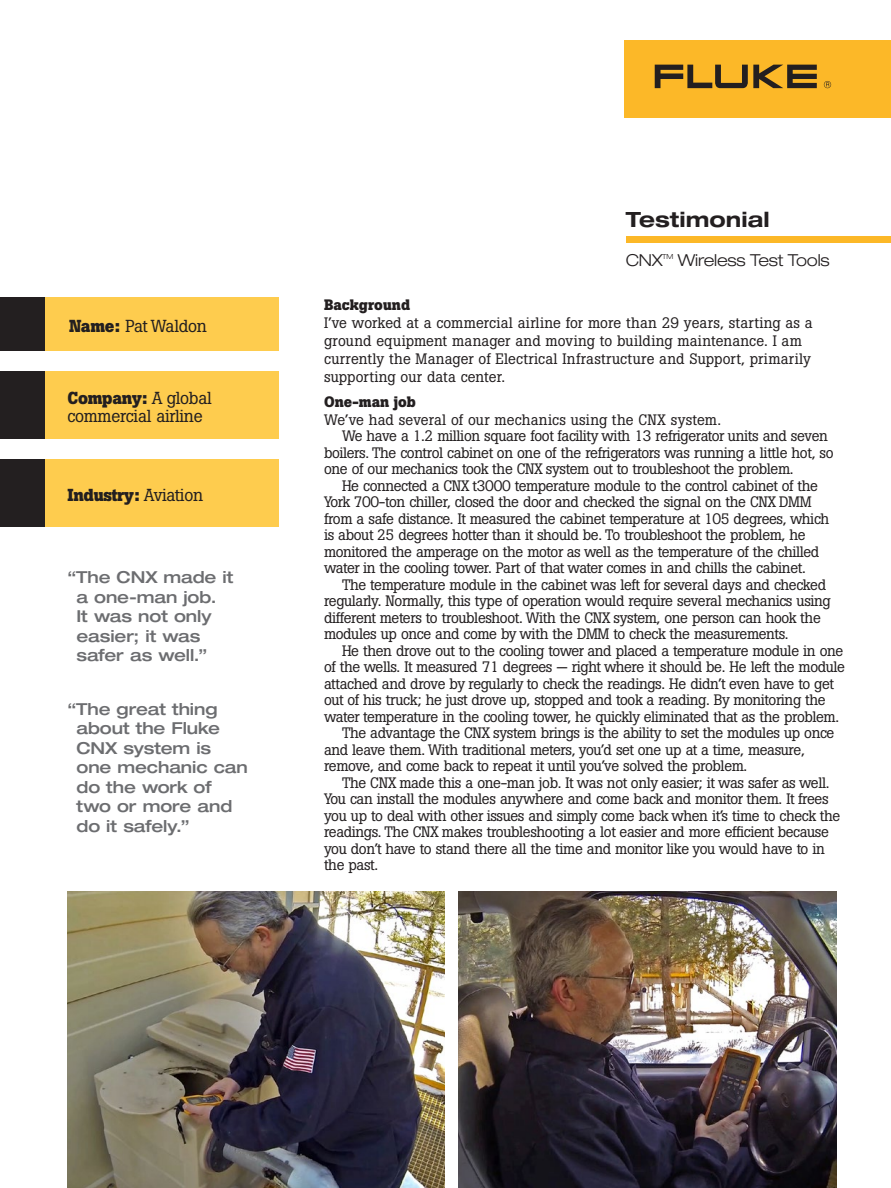
<style>
.page{position:relative;width:891px;height:1188px;background:#fff}
.page>*{position:absolute;margin:0;border:0;box-sizing:border-box;transform-origin:0 0}
.t1{font:700 expanded 21px "Helvetica Neue LT Std";letter-spacing:.005em;color:#231f20}
.t2{font:17.25px/17.2px "Boton Pro";letter-spacing:-.015em;color:#231f20}
.t3{font:700 17.25px "Boton Pro";letter-spacing:-.015em;color:#231f20}
.t4{font:500 expanded 16.5px/19.5px "Helvetica Neue LT Std";letter-spacing:-.005em;color:#6c6d70}
.t5{font:300 expanded 16.5px "Helvetica Neue LT Std";letter-spacing:-.015em;color:#231f20}
.t6{font:15px "Boton Pro";letter-spacing:-.025em;color:#231f20}
.t7{font:15px/18px "Boton Pro";letter-spacing:.01em;color:#231f20}
.t8{font:700 15px "Boton Pro";letter-spacing:.005em;color:#231f20}
.t9{font:300 expanded 7.05px "Helvetica Neue LT Std";color:#231f20}
.s1{font-weight:700}
.s2{font-weight:400}
</style>
<div class="page">
<div style="left:625px;top:40px;width:266px;height:78px;background:#fcb828"></div>
<svg style="left:655px;top:65px;width:162px;height:23px"></svg>
<svg style="left:824px;top:81px;width:7px;height:7px"></svg>
<div style="left:0;top:371px;width:279px;height:68px;background:#fecc4e"></div>
<div style="left:0;top:459px;width:279px;height:67px;background:#fecc4e"></div>
<div style="left:0;top:371px;width:44px;height:68px;background:#231f20"></div>
<div style="left:0;top:459px;width:44px;height:67px;background:#231f20"></div>
<div style="left:0;top:297px;width:279px;height:54px;background:#fecc4e"></div>
<div style="left:0;top:297px;width:44px;height:54px;background:#231f20"></div>
<div style="left:627px;top:237px;width:264px;height:6px;background:#fcb828"></div>
<img style="left:68px;top:891px;width:376px;height:297px">
<img style="left:458px;top:891px;width:378px;height:297px">
<p class="t2" style="left:69px;top:317px;width:139px"><span class="s1">Name:</span> Pat Waldon</p>
<p class="t2" style="left:68px;top:390px;width:146px"><span class="s1">Company:</span> A global commercial airline</p>
<p class="t3" style="left:68px;top:484px;width:137px">Industry: <span class="s2">Aviation</span></p>
<p class="t4" style="left:76px;top:567px;width:158px;text-indent:-9px">“The CNX made it a one-man job.<br>It was not only easier; it was safer as well.”</p>
<p class="t4" style="left:76px;top:698px;width:173px;text-indent:-9px">“The great thing about the Fluke<br>CNX system is one mechanic can do the work of two or more and do it safely.”</p>
<h1 class="t1" style="left:626px;top:207px;width:146px">Testimonial</h1>
<p class="t5" style="left:626px;top:250px;width:39px">CNX</p>
<p class="t9" style="left:662px;top:252px;width:13px">TM</p>
<p class="t5" style="left:678px;top:250px;width:153px">Wireless Test Tools</p>
<p class="t8" style="left:324px;top:295px;width:88px">Background</p>
<p class="t7" style="left:324px;top:314px;width:490px">I’ve worked at a commercial airline for more than 29 years, starting as a ground equipment manager and moving to building maintenance. I am currently the Manager of Electrical Infrastructure and Support, primarily supporting our data center.</p>
<p class="t8" style="left:324px;top:392px;width:93px">One-man job</p>
<p class="t7" style="left:324px;top:410px;width:399px">We’ve had several of our mechanics using the CNX system.</p>
<p class="t6" style="left:342px;top:426px;width:487px">We have a 1.2 million square foot facility with 13 refrigerator units and seven</p>
<p class="t6" style="left:324px;top:443px;width:511px">boilers. The control cabinet on one of the refrigerators was running a little hot, so</p>
<p class="t6" style="left:324px;top:459px;width:471px">one of our mechanics took the CNX system out to troubleshoot the problem.</p>
<p class="t6" style="left:342px;top:476px;width:478px">He connected a CNX t3000 temperature module to the control cabinet of the</p>
<p class="t6" style="left:324px;top:492px;width:489px">York 700-ton chiller, closed the door and checked the signal on the CNX DMM</p>
<p class="t6" style="left:324px;top:509px;width:507px">from a safe distance. It measured the cabinet temperature at 105 degrees, which</p>
<p class="t6" style="left:324px;top:525px;width:483px">is about 25 degrees hotter than it should be. To troubleshoot the problem, he</p>
<p class="t6" style="left:324px;top:542px;width:497px">monitored the amperage on the motor as well as the temperature of the chilled</p>
<p class="t6" style="left:324px;top:558px;width:483px">water in the cooling tower. Part of that water comes in and chills the cabinet.</p>
<p class="t6" style="left:342px;top:575px;width:486px">The temperature module in the cabinet was left for several days and checked</p>
<p class="t6" style="left:324px;top:591px;width:508px">regularly. Normally, this type of operation would require several mechanics using</p>
<p class="t6" style="left:324px;top:608px;width:498px">different meters to troubleshoot. With the CNX system, one person can hook the</p>
<p class="t6" style="left:324px;top:624px;width:466px">modules up once and come by with the DMM to check the measurements.</p>
<p class="t6" style="left:342px;top:641px;width:503px">He then drove out to the cooling tower and placed a temperature module in one</p>
<p class="t6" style="left:324px;top:657px;width:523px">of the wells. It measured 71 degrees — right where it should be. He left the module</p>
<p class="t6" style="left:324px;top:674px;width:512px">attached and drove by regularly to check the readings. He didn’t even have to get</p>
<p class="t6" style="left:324px;top:690px;width:503px">out of his truck; he just drove up, stopped and took a reading. By monitoring the</p>
<p class="t6" style="left:324px;top:707px;width:517px">water temperature in the cooling tower, he quickly eliminated that as the problem.</p>
<p class="t6" style="left:342px;top:723px;width:494px">The advantage the CNX system brings is the ability to set the modules up once</p>
<p class="t6" style="left:324px;top:740px;width:482px">and leave them. With traditional meters, you’d set one up at a time, measure,</p>
<p class="t6" style="left:324px;top:756px;width:425px">remove, and come back to repeat it until you’ve solved the problem.</p>
<p class="t6" style="left:342px;top:773px;width:489px">The CNX made this a one-man job. It was not only easier; it was safer as well.</p>
<p class="t6" style="left:324px;top:789px;width:506px">You can install the modules anywhere and come back and monitor them. It frees</p>
<p class="t6" style="left:324px;top:806px;width:518px">you up to deal with other issues and simply come back when it’s time to check the</p>
<p class="t6" style="left:324px;top:822px;width:506px">readings. The CNX makes troubleshooting a lot easier and more efficient because</p>
<p class="t6" style="left:324px;top:839px;width:502px">you don’t have to stand there all the time and monitor like you would have to in</p>
<p class="t6" style="left:324px;top:855px;width:56px">the past.</p>
</div>
